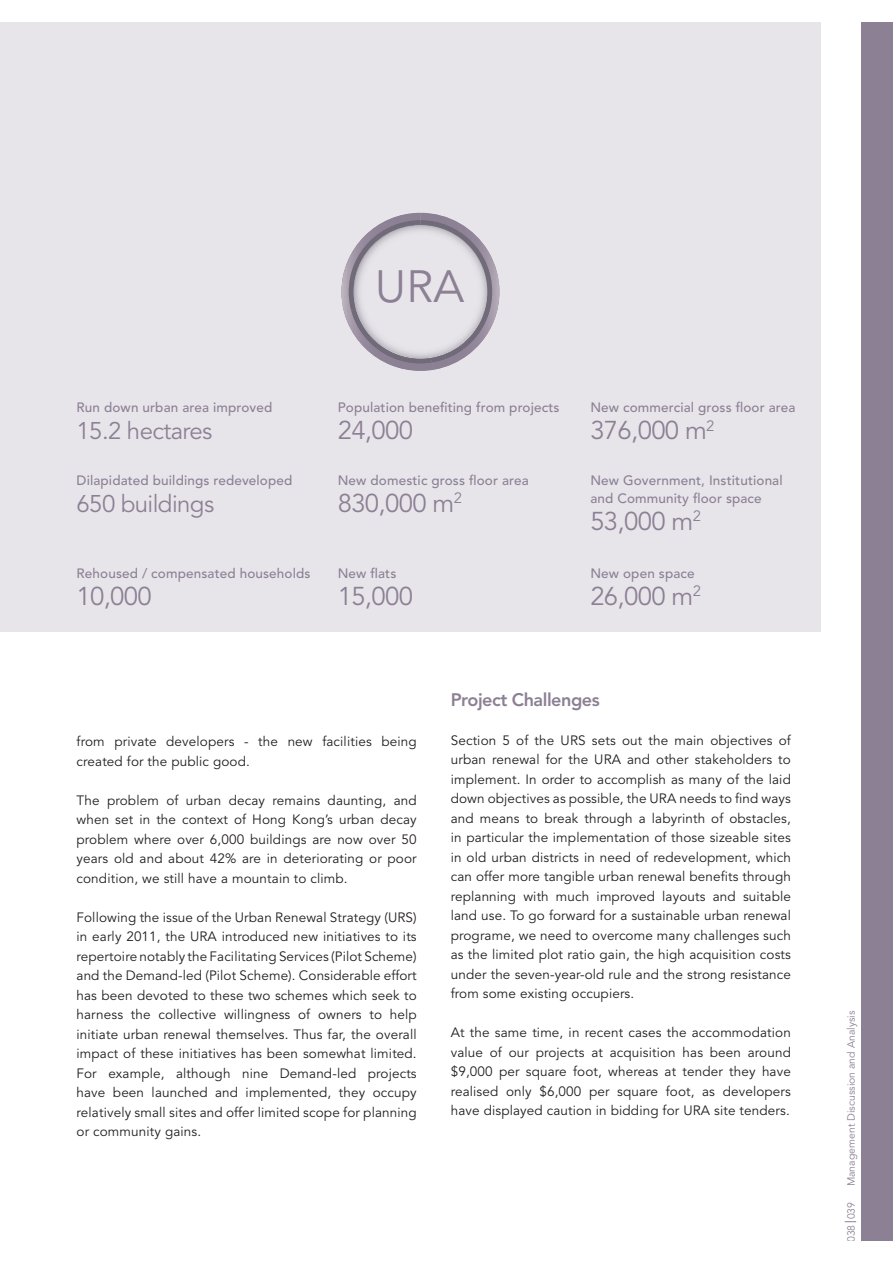
<style>
.page{position:relative;width:893px;height:1263px;background:#fff}
.page>*{position:absolute;margin:0;border:0;box-sizing:border-box;transform-origin:0 0}
.t1{font:44.85px "Avenir";color:#8c8095}
.t2{font:25.65px "Avenir";letter-spacing:-.025em;color:#8c8095}
.t3{font:24px "Avenir";letter-spacing:-.025em;color:#8c8095}
.t4{font:800 18px "Avenir";letter-spacing:-.025em;color:#8c8095}
.t5{font:13.5px/19.5px "Avenir";letter-spacing:.01em;color:#231f20;text-align:justify}
.t6{font:500 13.5px/18px "Avenir";letter-spacing:.01em;color:#8c8095}
.t7{font:10.5px "Avenir";color:#8c8095}
</style>
<div class="page">
<div style="left:861px;top:0;width:32px;height:1263px;background:#8c8095"></div>
<div style="left:0;top:0;width:821px;height:631px;background:#e8e5ea"></div>
<div style="left:0;top:0;width:893px;height:21px;background:#fff"></div>
<div style="left:0;top:1242px;width:893px;height:21px;background:#fff"></div>
<svg style="left:341px;top:213px;width:159px;height:158px"></svg>
<h1 class="t1" style="left:375px;top:268px;width:91px">URA</h1>
<p class="t6" style="left:77px;top:399px;width:197px">Run down urban area improved</p>
<h3 class="t3" style="left:77px;top:420px;width:137px">15.2 hectares</h3>
<p class="t6" style="left:77px;top:473px;width:217px">Dilapidated buildings redeveloped</p>
<h3 class="t3" style="left:77px;top:494px;width:139px">650 buildings</h3>
<p class="t6" style="left:77px;top:565px;width:235px">Rehoused / compensated households</p>
<h2 class="t2" style="left:77px;top:585px;width:77px">10,000</h2>
<p class="t6" style="left:338px;top:399px;width:223px">Population benefiting from projects</p>
<h2 class="t2" style="left:338px;top:419px;width:77px">24,000</h2>
<p class="t6" style="left:338px;top:473px;width:192px">New domestic gross floor area</p>
<h2 class="t2" style="left:338px;top:492px;width:126px">830,000 m<sup>2</sup></h2>
<p class="t6" style="left:338px;top:565px;width:60px">New flats</p>
<h2 class="t2" style="left:338px;top:585px;width:77px">15,000</h2>
<p class="t6" style="left:590px;top:400px;width:206px">New commercial gross floor area</p>
<h2 class="t2" style="left:590px;top:420px;width:126px">376,000 m<sup>2</sup></h2>
<p class="t6" style="left:590px;top:473px;width:194px">New Government, Institutional and Community floor space</p>
<h2 class="t2" style="left:590px;top:510px;width:112px">53,000 m<sup>2</sup></h2>
<p class="t6" style="left:590px;top:565px;width:106px">New open space</p>
<h2 class="t2" style="left:590px;top:585px;width:112px">26,000 m<sup>2</sup></h2>
<p class="t5" style="left:77px;top:733px;width:342px">from private developers - the new facilities being created for the public good.</p>
<p class="t5" style="left:77px;top:792px;width:342px">The problem of urban decay remains daunting, and when set in the context of Hong Kong’s urban decay problem where over 6,000 buildings are now over 50 years old and about 42% are in deteriorating or poor condition, we still have a mountain to climb.</p>
<p class="t5" style="left:77px;top:909px;width:342px">Following the issue of the Urban Renewal Strategy (URS) in early 2011, the URA introduced new initiatives to its repertoire notably the Facilitating Services (Pilot Scheme) and the Demand-led (Pilot Scheme). Considerable effort has been devoted to these two schemes which seek to harness the collective willingness of owners to help initiate urban renewal themselves. Thus far, the overall impact of these initiatives has been somewhat limited.<br>For example, although nine Demand-led projects have been launched and implemented, they occupy relatively small sites and offer limited scope for planning or community gains.</p>
<h3 class="t4" style="left:451px;top:692px;width:151px">Project Challenges</h3>
<p class="t5" style="left:451px;top:732px;width:342px">Section 5 of the URS sets out the main objectives of urban renewal for the URA and other stakeholders to implement. In order to accomplish as many of the laid down objectives as possible, the URA needs to find ways and means to break through a labyrinth of obstacles, in particular the implementation of those sizeable sites in old urban districts in need of redevelopment, which can offer more tangible urban renewal benefits through replanning with much improved layouts and suitable land use. To go forward for a sustainable urban renewal programe, we need to overcome many challenges such as the limited plot ratio gain, the high acquisition costs under the seven-year-old rule and the strong resistance from some existing occupiers.</p>
<p class="t5" style="left:451px;top:1024px;width:342px">At the same time, in recent cases the accommodation value of our projects at acquisition has been around $9,000 per square foot, whereas at tender they have realised only $6,000 per square foot, as developers have displayed caution in bidding for URA site tenders.</p>
<p class="t7" style="left:847px;top:1186px;width:177px;rotate:-90deg">Management Discussion and Analysis</p>
<p class="t7" style="left:847px;top:1219px;width:19px;rotate:-90deg">039</p>
<p class="t7" style="left:847px;top:1242px;width:18px;rotate:-90deg">038</p>
</div>
